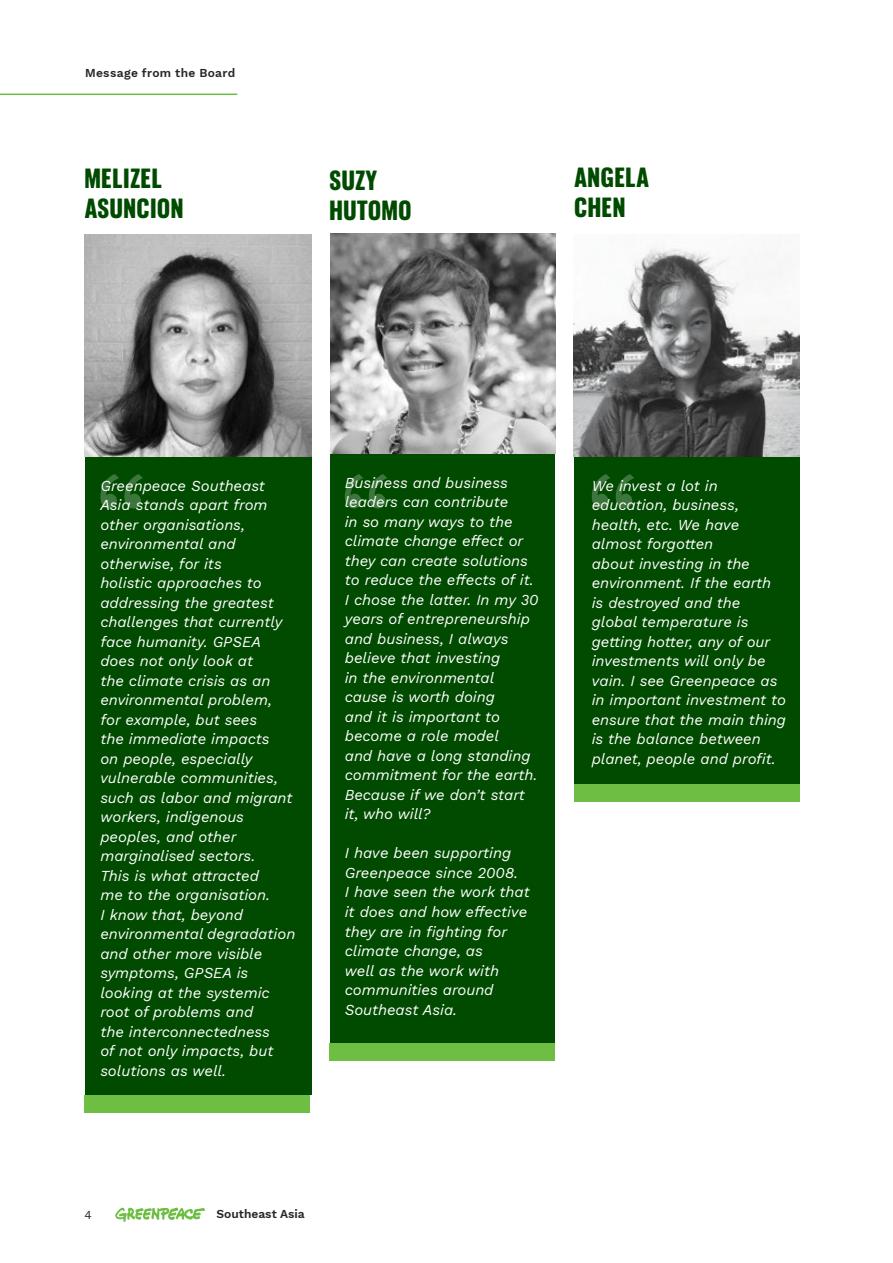
<style>
.page{position:relative;width:893px;height:1263px;background:#fff}
.page>*{position:absolute;margin:0;border:0;box-sizing:border-box;transform-origin:0 0}
.t1{font:700 24px/30px "Zodiac Sansv 2 diacritics";color:#004b00}
.t2{font:italic 15px/19.5px "Work Sans";color:#fff}
.t3{font:600 12px "Work Sans";letter-spacing:.025em;color:#292829}
.t4{font:600 12px "Work Sans";color:#292829}
.t5{font:12px "Work Sans";color:#292829}
</style>
<div class="page">
<svg style="left:115px;top:1207px;width:90px;height:15px"></svg>
<div style="left:574px;top:454px;width:225px;height:348px;background:#004b00"></div>
<div style="left:85px;top:454px;width:226px;height:641px;background:#004b00"></div>
<div style="left:331px;top:453px;width:224px;height:602px;background:#004b00"></div>
<img style="left:85px;top:235px;width:226px;height:222px">
<img style="left:573px;top:247px;width:226px;height:210px">
<div style="left:574px;top:784px;width:225px;height:18px;background:#6ebe44"></div>
<div style="left:329px;top:1043px;width:226px;height:17px;background:#6ebe44"></div>
<div style="left:85px;top:1095px;width:225px;height:17px;background:#6ebe44"></div>
<img style="left:330px;top:234px;width:225px;height:219px">
<svg style="left:100px;top:474px;width:43px;height:34px"></svg>
<svg style="left:345px;top:474px;width:42px;height:34px"></svg>
<svg style="left:592px;top:474px;width:42px;height:34px"></svg>
<hr style="left:0;top:94px;width:237px;height:1px;background:#6ebe44">
<p class="t3" style="left:85px;top:63px;width:152px">Message from the Board</p>
<h1 class="t1" style="left:85px;top:165px;width:101px">MELIZEL<br>ASUNCION</h1>
<h1 class="t1" style="left:574px;top:164px;width:77px">ANGELA<br>CHEN</h1>
<h1 class="t1" style="left:329px;top:166px;width:84px">SUZY<br>HUTOMO</h1>
<p class="t2" style="left:345px;top:472px;width:195px">Business and business leaders can contribute<br>in so many ways to the climate change effect or they can create solutions to reduce the effects of it.<br>I chose the latter. In my 30 years of entrepreneurship and business, I always believe that investing<br>in the environmental cause is worth doing<br>and it is important to become a role model<br>and have a long standing commitment for the earth.<br>Because if we don’t start it, who will?</p>
<p class="t2" style="left:345px;top:843px;width:187px">I have been supporting<br>Greenpeace since 2008.<br>I have seen the work that it does and how effective they are in fighting for climate change, as<br>well as the work with communities around<br>Southeast Asia.</p>
<p class="t2" style="left:100px;top:475px;width:196px">Greenpeace Southeast<br>Asia stands apart from other organisations, environmental and otherwise, for its<br>holistic approaches to addressing the greatest challenges that currently face humanity. GPSEA does not only look at<br>the climate crisis as an environmental problem, for example, but sees<br>the immediate impacts<br>on people, especially vulnerable communities, such as labor and migrant workers, indigenous peoples, and other marginalised sectors.<br>This is what attracted<br>me to the organisation.<br>I know that, beyond environmental degradation and other more visible symptoms, GPSEA is looking at the systemic root of problems and<br>the interconnectedness<br>of not only impacts, but solutions as well.</p>
<p class="t2" style="left:592px;top:475px;width:196px">We invest a lot in education, business, health, etc. We have almost forgotten<br>about investing in the environment. If the earth is destroyed and the global temperature is getting hotter, any of our investments will only be vain. I see Greenpeace as in important investment to ensure that the main thing is the balance between planet, people and profit.</p>
<p class="t5" style="left:85px;top:1205px;width:9px">4</p>
<p class="t4" style="left:216px;top:1205px;width:90px">Southeast Asia</p>
</div>
